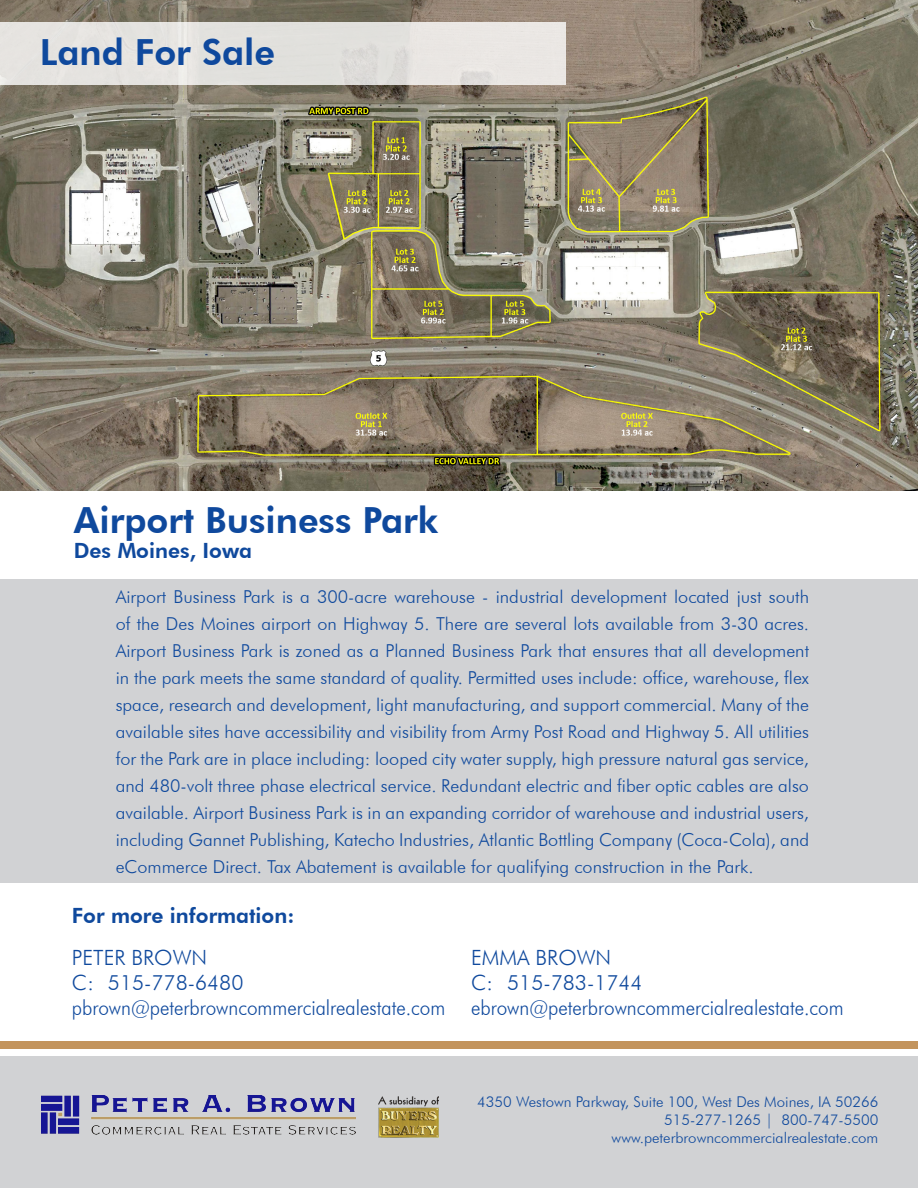
<style>
.page{position:relative;width:918px;height:1188px;background:#fff}
.page>*{position:absolute;margin:0;border:0;box-sizing:border-box;transform-origin:0 0}
.t1{font:800 36px "Futura BT";color:#0f499d}
.t2{font:300 21px "Futura BT";color:#0f499d;scale:.9 1}
.t3{font:300 21px "Futura BT";color:#0f499d}
.t4{font:800 21px "Futura BT";color:#0f499d}
.t5{font:300 17.85px/27px "Futura BT";color:#0f499d;text-align:justify}
.t6{font:300 14.85px "Futura BT";color:#0f499d}
</style>
<div class="page">
<div style="left:0;top:580px;width:918px;height:303px;background:#d1d2d4"></div>
<div style="left:1px;top:1056px;width:917px;height:132px;background:#d1d2d4"></div>
<div style="left:0;top:1041px;width:918px;height:8px;background:#c3945d"></div>
<img style="left:0;top:0;width:918px;height:491px">
<div style="left:0;top:23px;width:565px;height:62px;background:#e5e3df"></div>
<img style="left:41px;top:1095px;width:315px;height:40px">
<img style="left:379px;top:1097px;width:59px;height:41px">
<p class="t1" style="left:40px;top:30px;width:237px">Land For Sale</p>
<p class="t1" style="left:74px;top:498px;width:366px">Airport Business Park</p>
<p class="t4" style="left:74px;top:538px;width:180px">Des Moines, Iowa</p>
<p class="t5" style="left:116px;top:583px;width:695px">Airport Business Park is a 300-acre warehouse - industrial development located just south of the Des Moines airport on Highway 5. There are several lots available from 3-30 acres.<br>Airport Business Park is zoned as a Planned Business Park that ensures that all development in the park meets the same standard of quality. Permitted uses include: office, warehouse, flex space, research and development, light manufacturing, and support commercial. Many of the available sites have accessibility and visibility from Army Post Road and Highway 5. All utilities for the Park are in place including: looped city water supply, high pressure natural gas service, and 480-volt three phase electrical service. Redundant electric and fiber optic cables are also available. Airport Business Park is in an expanding corridor of warehouse and industrial users, including Gannet Publishing, Katecho Industries, Atlantic Bottling Company (Coca-Cola), and eCommerce Direct. Tax Abatement is available for qualifying construction in the Park.</p>
<p class="t4" style="left:72px;top:903px;width:224px">For more information:</p>
<p class="t3" style="left:72px;top:945px;width:137px">PETER BROWN</p>
<p class="t3" style="left:72px;top:970px;width:173px">C: 515-778-6480</p>
<p class="t2" style="left:72px;top:995px;width:416px">pbrown@peterbrowncommercialrealestate.com</p>
<p class="t3" style="left:471px;top:945px;width:142px">EMMA BROWN</p>
<p class="t3" style="left:471px;top:970px;width:173px">C: 515-783-1744</p>
<p class="t2" style="left:471px;top:995px;width:415px">ebrown@peterbrowncommercialrealestate.com</p>
<p class="t6" style="left:477px;top:1092px;width:403px">4350 Westown Parkway, Suite 100, West Des Moines, IA 50266</p>
<p class="t6" style="left:664px;top:1110px;width:216px">515-277-1265 | 800-747-5500</p>
<p class="t6" style="left:612px;top:1128px;width:268px">www.peterbrowncommercialrealestate.com</p>
</div>
